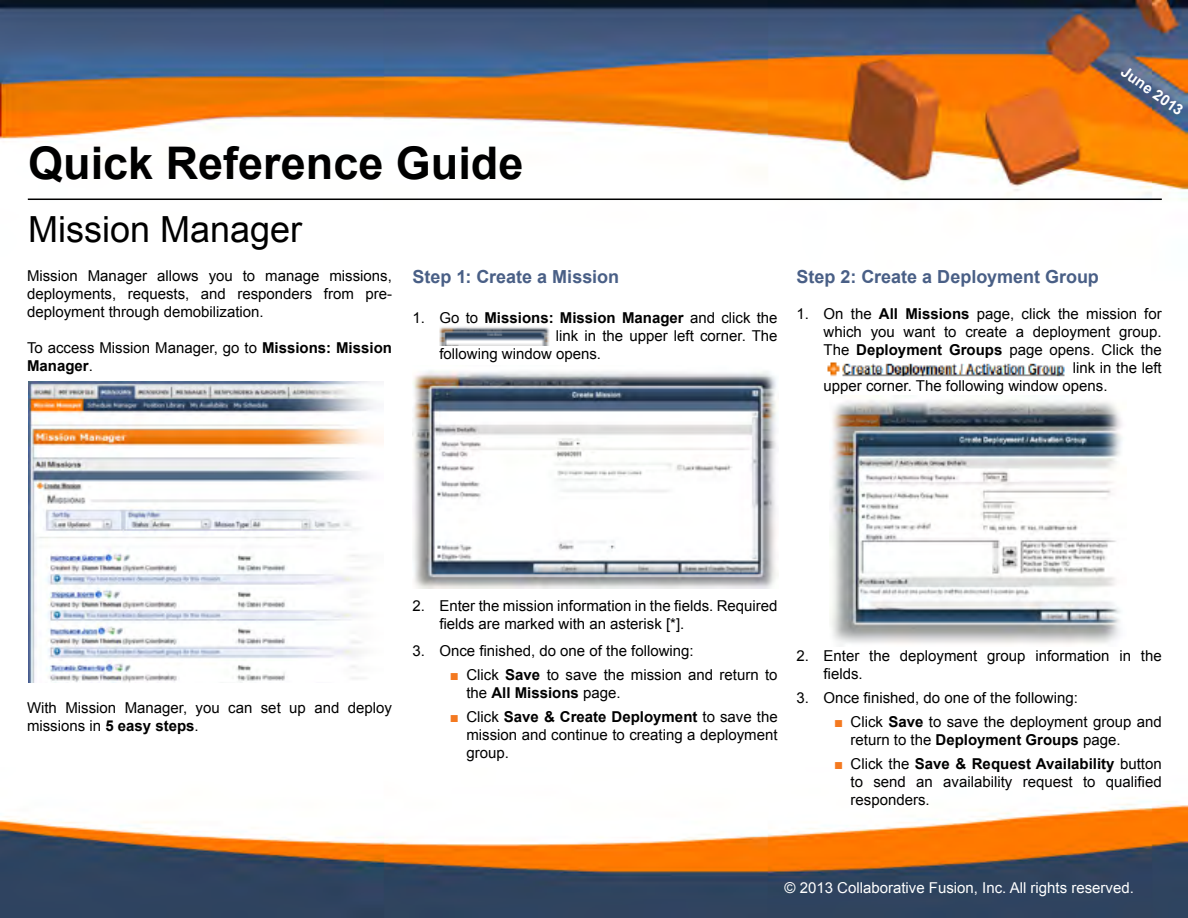
<style>
.page{position:relative;width:1188px;height:918px;background:#fff}
.page>*{position:absolute;margin:0;border:0;box-sizing:border-box;transform-origin:0 0}
.t1{font:700 45px "Arial";color:#000}
.t2{font:36px "Arial";color:#000}
.t3{font:700 18px "Arial";color:#495f86}
.t4{font:15px/18px "Arial";color:#000}
.t5{font:15px "Arial";color:#fff}
.t6{font:700 15px "Arial";color:#000}
.t7{font:700 15px "Arial";color:#fff}
.s1{font-weight:700}
.s2{font-weight:400}
.s3{color:#f47920}
</style>
<div class="page">
<img style="left:0;top:0;width:1188px;height:918px">
<img style="left:439px;top:326px;width:111px;height:20px">
<img style="left:824px;top:359px;width:244px;height:18px">
<hr style="left:28px;top:199px;width:1134px;height:1px;background:#000">
<img style="left:412px;top:365px;width:367px;height:224px">
<img style="left:829px;top:395px;width:298px;height:251px">
<img style="left:28px;top:381px;width:355px;height:302px">
<h1 class="t1" style="left:28px;top:133px;width:497px">Quick Reference Guide</h1>
<h2 class="t2" style="left:28px;top:206px;width:276px">Mission Manager</h2>
<p class="t4" style="left:27px;top:267px;width:367px;text-align:justify">Mission Manager allows you to manage missions, deployments, requests, and responders from pre&shy;deployment through demobilization.</p>
<p class="t4" style="left:27px;top:339px;width:367px">To access Mission Manager, go to <span class="s1">Missions: Mission<br>Manager</span>.</p>
<p class="t3" style="left:412px;top:265px;width:208px">Step 1: Create a Mission</p>
<p class="t6" style="left:412px;top:307px;width:367px"><span class="s2">1. Go to</span> Missions: Mission Manager <span class="s2">and click the</span></p>
<p class="t4" style="left:556px;top:327px;width:223px">link in the upper left corner. The</p>
<p class="t4" style="left:439px;top:345px;width:163px">following window opens.</p>
<p class="t7" style="left:1128px;top:62px;width:74px;rotate:35deg">June 2013</p>
<p class="t3" style="left:797px;top:265px;width:304px">Step 2: Create a Deployment Group</p>
<p class="t4" style="left:797px;top:305px;width:367px">1. On the <span class="s1">All Missions</span> page, click the mission for</p>
<p class="t4" style="left:824px;top:323px;width:340px">which you want to create a deployment group.</p>
<p class="t4" style="left:824px;top:341px;width:340px">The <span class="s1">Deployment Groups</span> page opens. Click the</p>
<p class="t4" style="left:1073px;top:359px;width:91px">link in the left</p>
<p class="t4" style="left:824px;top:377px;width:286px">upper corner. The following window opens.</p>
<p class="t4" style="left:27px;top:699px;width:366px">With Mission Manager, you can set up and deploy missions in <span class="s1">5 easy steps</span>.</p>
<p class="t4" style="left:439px;top:597px;width:340px;text-indent:-27px">2. Enter the mission information in the fields. Required fields are marked with an asterisk [*].</p>
<p class="t4" style="left:412px;top:642px;width:283px">3. Once finished, do one of the following:</p>
<p class="t4" style="left:466px;top:666px;width:313px;text-indent:-17px"><span class="s3">■</span> Click <span class="s1">Save</span> to save the mission and return to the <span class="s1">All Missions</span> page.</p>
<p class="t4" style="left:466px;top:708px;width:313px;text-align:justify;text-indent:-17px"><span class="s3">■</span> Click <span class="s1">Save &amp; Create Deployment</span> to save the mission and continue to creating a deployment group.</p>
<p class="t4" style="left:824px;top:647px;width:340px;text-indent:-27px">2. Enter the deployment group information in the fields.</p>
<p class="t4" style="left:797px;top:689px;width:283px">3. Once finished, do one of the following:</p>
<p class="t4" style="left:851px;top:713px;width:313px;text-indent:-17px"><span class="s3">■</span> Click <span class="s1">Save</span> to save the deployment group and return to the <span class="s1">Deployment Groups</span> page.</p>
<p class="t4" style="left:851px;top:755px;width:313px;text-align:justify;text-indent:-17px"><span class="s3">■</span> Click the <span class="s1">Save &amp; Request Availability</span> button to send an availability request to qualified responders.</p>
<p class="t5" style="left:784px;top:878px;width:351px">© 2013 Collaborative Fusion, Inc. All rights reserved.</p>
</div>
